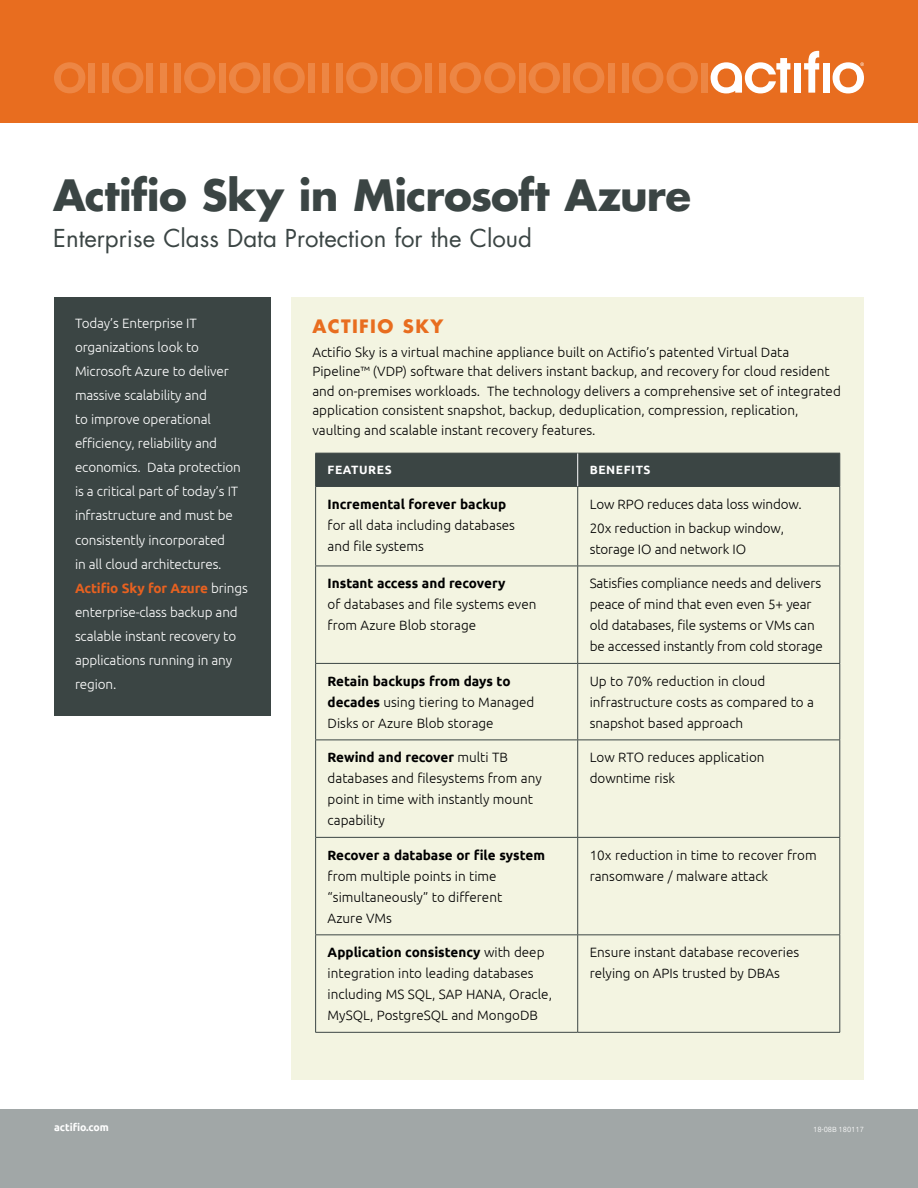
<style>
.page{position:relative;width:918px;height:1188px;background:#fff}
.page>*{position:absolute;margin:0;border:0;box-sizing:border-box;transform-origin:0 0}
.t1{font:700 42px "Futura Std";letter-spacing:-.015em;color:#3b4544}
.t2{font:24px "Futura Std";color:#3b4544}
.t3{font:700 18px "Futura Std";letter-spacing:.075em;color:#e86d1f}
.t4{font:300 13.5px/21px "Ubuntu";color:#000}
.t5{font:300 13.5px/24px "Ubuntu";letter-spacing:-.01em;color:#fff}
.t6{font:700 13.5px "Ubuntu";color:#000}
.t7{font:700 12px "Ubuntu";letter-spacing:.05em;color:#fff}
.t8{font:700 10.5px "Ubuntu";color:#fff}
.t9{font:300 7.5px "Ubuntu";color:#fff}
.s1{font-weight:700;color:#e76120}
.s2{font-weight:700}
</style>
<div class="page">
<div style="left:0;top:0;width:918px;height:123px;background:#e86d1f"></div>
<div style="left:0;top:1109px;width:918px;height:79px;background:#a1a7a7"></div>
<div style="left:701px;top:63px;width:7px;height:30px;background:#ed8644"></div>
<div style="left:622px;top:63px;width:7px;height:30px;background:#ed8644"></div>
<div style="left:608px;top:63px;width:7px;height:30px;background:#ed8644"></div>
<div style="left:563px;top:63px;width:7px;height:30px;background:#ed8644"></div>
<svg style="left:573px;top:62px;width:31px;height:31px"></svg>
<div style="left:336px;top:63px;width:7px;height:30px;background:#ed8644"></div>
<div style="left:322px;top:63px;width:7px;height:30px;background:#ed8644"></div>
<div style="left:308px;top:63px;width:7px;height:30px;background:#ed8644"></div>
<svg style="left:273px;top:62px;width:32px;height:31px"></svg>
<div style="left:219px;top:63px;width:7px;height:30px;background:#ed8644"></div>
<div style="left:519px;top:63px;width:6px;height:30px;background:#ed8644"></div>
<svg style="left:529px;top:62px;width:31px;height:31px"></svg>
<div style="left:439px;top:63px;width:7px;height:30px;background:#ed8644"></div>
<div style="left:425px;top:63px;width:7px;height:30px;background:#ed8644"></div>
<svg style="left:391px;top:62px;width:31px;height:31px"></svg>
<div style="left:381px;top:63px;width:7px;height:30px;background:#ed8644"></div>
<svg style="left:346px;top:62px;width:32px;height:31px"></svg>
<div style="left:263px;top:63px;width:7px;height:30px;background:#ed8644"></div>
<svg style="left:229px;top:62px;width:31px;height:31px"></svg>
<svg style="left:632px;top:62px;width:66px;height:31px"></svg>
<svg style="left:450px;top:62px;width:66px;height:31px"></svg>
<div style="left:174px;top:63px;width:7px;height:30px;background:#ed8644"></div>
<div style="left:160px;top:63px;width:7px;height:30px;background:#ed8644"></div>
<svg style="left:184px;top:62px;width:32px;height:31px"></svg>
<div style="left:146px;top:63px;width:7px;height:30px;background:#ed8644"></div>
<div style="left:102px;top:63px;width:7px;height:30px;background:#ed8644"></div>
<div style="left:89px;top:63px;width:6px;height:30px;background:#ed8644"></div>
<svg style="left:54px;top:62px;width:31px;height:31px"></svg>
<svg style="left:112px;top:62px;width:31px;height:31px"></svg>
<div style="left:794px;top:63px;width:7px;height:30px;background:#fff"></div>
<div style="left:823px;top:63px;width:6px;height:30px;background:#fff"></div>
<svg style="left:711px;top:58px;width:79px;height:35px"></svg>
<svg style="left:804px;top:51px;width:15px;height:42px"></svg>
<svg style="left:833px;top:62px;width:31px;height:31px"></svg>
<div style="left:54px;top:297px;width:216px;height:419px;background:#3b4544"></div>
<div style="left:291px;top:297px;width:573px;height:783px;background:#f3f4e1"></div>
<div style="left:316px;top:454px;width:524px;height:32px;background:#3b4544"></div>
<hr style="left:315px;top:453px;width:263px;height:1px;background:#3b4544">
<hr style="left:315px;top:453px;width:1px;height:33px;background:#3b4544">
<hr style="left:578px;top:453px;width:262px;height:1px;background:#3b4544">
<hr style="left:840px;top:453px;width:1px;height:33px;background:#3b4544">
<hr style="left:315px;top:486px;width:263px;height:1px;background:#3b4544">
<hr style="left:315px;top:487px;width:1px;height:79px;background:#3b4544">
<hr style="left:578px;top:486px;width:262px;height:1px;background:#3b4544">
<hr style="left:577px;top:487px;width:1px;height:79px;background:#3b4544">
<hr style="left:840px;top:487px;width:1px;height:79px;background:#3b4544">
<hr style="left:315px;top:566px;width:263px;height:1px;background:#3b4544">
<hr style="left:315px;top:566px;width:1px;height:97px;background:#3b4544">
<hr style="left:578px;top:566px;width:262px;height:1px;background:#3b4544">
<hr style="left:577px;top:566px;width:1px;height:97px;background:#3b4544">
<hr style="left:840px;top:566px;width:1px;height:97px;background:#3b4544">
<hr style="left:315px;top:663px;width:263px;height:1px;background:#3b4544">
<hr style="left:315px;top:664px;width:1px;height:76px;background:#3b4544">
<hr style="left:578px;top:663px;width:262px;height:1px;background:#3b4544">
<hr style="left:577px;top:664px;width:1px;height:76px;background:#3b4544">
<hr style="left:840px;top:664px;width:1px;height:76px;background:#3b4544">
<hr style="left:315px;top:740px;width:263px;height:1px;background:#3b4544">
<hr style="left:315px;top:740px;width:1px;height:97px;background:#3b4544">
<hr style="left:578px;top:740px;width:262px;height:1px;background:#3b4544">
<hr style="left:577px;top:740px;width:1px;height:97px;background:#3b4544">
<hr style="left:840px;top:740px;width:1px;height:97px;background:#3b4544">
<hr style="left:315px;top:837px;width:263px;height:1px;background:#3b4544">
<hr style="left:315px;top:838px;width:1px;height:97px;background:#3b4544">
<hr style="left:578px;top:837px;width:262px;height:1px;background:#3b4544">
<hr style="left:577px;top:838px;width:1px;height:97px;background:#3b4544">
<hr style="left:840px;top:838px;width:1px;height:97px;background:#3b4544">
<hr style="left:315px;top:935px;width:263px;height:1px;background:#3b4544">
<hr style="left:315px;top:935px;width:1px;height:97px;background:#3b4544">
<hr style="left:578px;top:935px;width:262px;height:1px;background:#3b4544">
<hr style="left:577px;top:935px;width:1px;height:97px;background:#3b4544">
<hr style="left:840px;top:935px;width:1px;height:97px;background:#3b4544">
<hr style="left:315px;top:1032px;width:263px;height:1px;background:#3b4544">
<hr style="left:578px;top:1032px;width:262px;height:1px;background:#3b4544">
<hr style="left:577px;top:453px;width:1px;height:33px;background:#fff">
<h1 class="t1" style="left:53px;top:167px;width:639px">Actifio Sky in Microsoft Azure</h1>
<h2 class="t2" style="left:53px;top:223px;width:480px">Enterprise Class Data Protection for the Cloud</h2>
<p class="t5" style="left:75px;top:311px;width:174px">Today’s Enterprise IT organizations look to<br>Microsoft Azure to deliver massive scalability and<br>to improve operational efficiency, reliability and economics. Data protection is a critical part of today’s IT infrastructure and must be consistently incorporated<br>in all cloud architectures.<br><span class="s1">Actifio Sky for Azure</span> brings enterprise-class backup and scalable instant recovery to applications running in any region.</p>
<h3 class="t3" style="left:312px;top:314px;width:132px">ACTIFIO SKY</h3>
<p class="t4" style="left:312px;top:342px;width:530px;line-height:19.5px">Actifio Sky is a virtual machine appliance built on Actifio’s patented Virtual Data Pipeline™ (VDP) software that delivers instant backup, and recovery for cloud resident and on-premises workloads. The technology delivers a comprehensive set of integrated application consistent snapshot, backup, deduplication, compression, replication, vaulting and scalable instant recovery features.</p>
<p class="t7" style="left:328px;top:463px;width:66px">FEATURES</p>
<p class="t7" style="left:590px;top:463px;width:62px">BENEFITS</p>
<p class="t6" style="left:328px;top:496px;width:180px">Incremental forever backup</p>
<p class="t4" style="left:328px;top:514px;width:189px">for all data including databases and file systems</p>
<p class="t4" style="left:590px;top:492px;width:214px;line-height:24px">Low RPO reduces data loss window.<br>20x reduction in backup window,</p>
<p class="t4" style="left:590px;top:538px;width:158px">storage IO and network IO</p>
<p class="t6" style="left:328px;top:575px;width:179px">Instant access and recovery</p>
<p class="t4" style="left:328px;top:594px;width:210px">of databases and file systems even from Azure Blob storage</p>
<p class="t4" style="left:590px;top:573px;width:235px">Satisfies compliance needs and delivers peace of mind that even even 5+ year old databases, file systems or VMs can be accessed instantly from cold storage</p>
<p class="t4" style="left:328px;top:670px;width:208px"><span class="s2">Retain backups from days to decades</span> using tiering to Managed<br>Disks or Azure Blob storage</p>
<p class="t4" style="left:590px;top:670px;width:226px">Up to 70% reduction in cloud infrastructure costs as compared to a snapshot based approach</p>
<p class="t4" style="left:328px;top:747px;width:216px"><span class="s2">Rewind and recover</span> multi TB databases and filesystems from any point in time with instantly mount capability</p>
<p class="t4" style="left:590px;top:747px;width:176px">Low RTO reduces application downtime risk</p>
<p class="t6" style="left:328px;top:847px;width:219px">Recover a database or file system</p>
<p class="t4" style="left:328px;top:865px;width:176px">from multiple points in time “simultaneously” to different<br>Azure VMs</p>
<p class="t4" style="left:590px;top:844px;width:228px">10x reduction in time to recover from ransomware / malware attack</p>
<p class="t4" style="left:328px;top:942px;width:226px"><span class="s2">Application consistency</span> with deep integration into leading databases including MS SQL, SAP HANA, Oracle, MySQL, PostgreSQL and MongoDB</p>
<p class="t4" style="left:590px;top:942px;width:211px">Ensure instant database recoveries relying on APIs trusted by DBAs</p>
<p class="t8" style="left:54px;top:1121px;width:56px">actifio.com</p>
<p class="t9" style="left:813px;top:1125px;width:52px">18-08B 180117</p>
</div>
